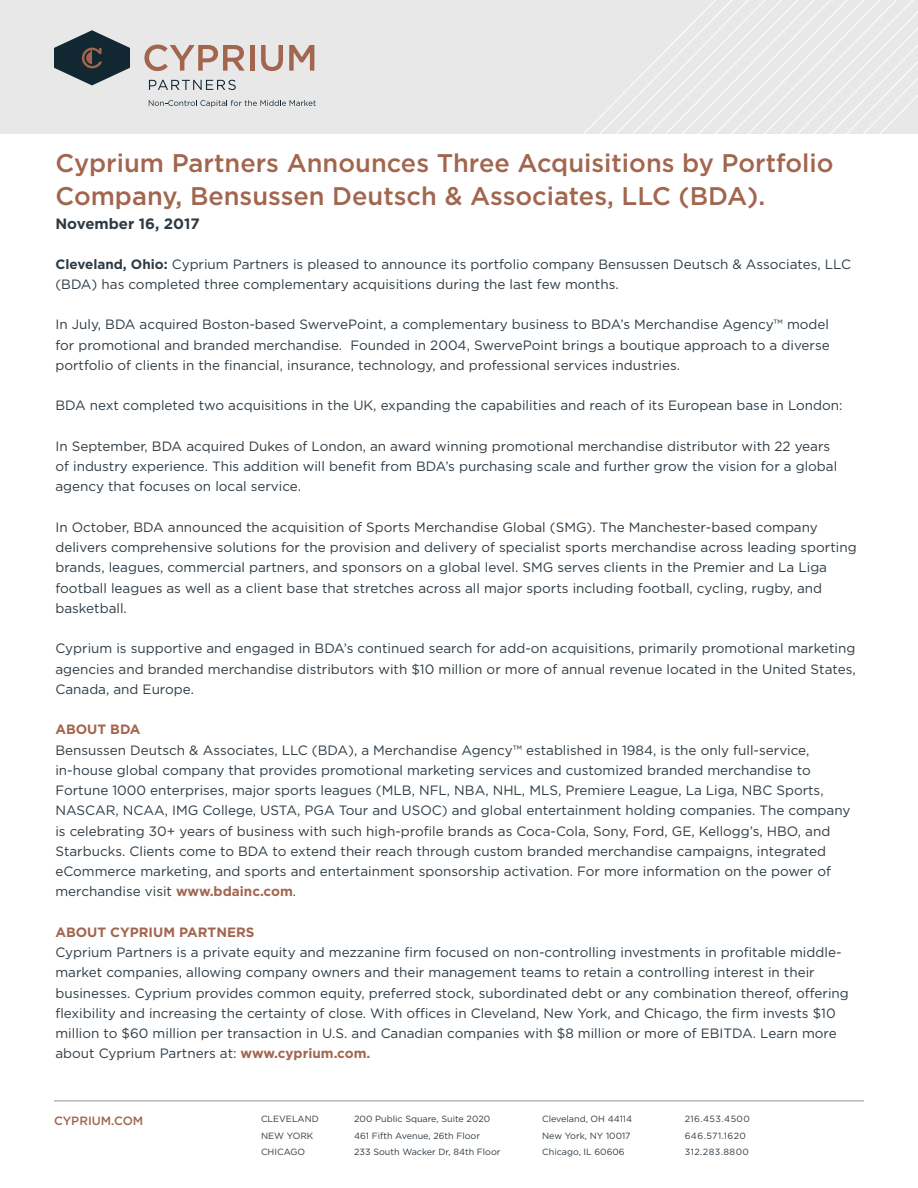
<style>
.page{position:relative;width:918px;height:1188px;background:#fff}
.page>*{position:absolute;margin:0;border:0;box-sizing:border-box;transform-origin:0 0}
.t1{font:500 25.5px/33px "Gotham";color:#a2664f}
.t2{font:700 15px "Gotham";color:#2e3b44}
.t3{font:13.5px/20.2px "Gotham";color:#2e3b44}
.t4{font:700 13.5px "Gotham";color:#a2664f}
.t5{font:500 12px "Gotham";color:#a2664f}
.t6{font:9px/16.5px "Gotham";color:#2e3b44}
.t7{font:9px/16.5px "Gotham";letter-spacing:.05em;color:#2e3b44}
.s1{font-weight:700}
.s2{font-weight:700;color:#a2664f}
</style>
<div class="page">
<hr style="left:54px;top:1101px;width:810px;height:1px;background:#929498">
<div style="left:0;top:0;width:918px;height:134px;background:#e8e8e9"></div>
<svg style="left:583px;top:0;width:335px;height:134px"></svg>
<svg style="left:149px;top:80px;width:87px;height:10px"></svg>
<svg style="left:144px;top:45px;width:101px;height:26px"></svg>
<div style="left:250px;top:45px;width:5px;height:26px;background:#a2664f"></div>
<svg style="left:261px;top:45px;width:22px;height:26px"></svg>
<svg style="left:289px;top:45px;width:25px;height:26px"></svg>
<svg style="left:54px;top:30px;width:76px;height:55px"></svg>
<svg style="left:149px;top:100px;width:167px;height:7px"></svg>
<h1 class="t1" style="left:55px;top:146px;width:780px">Cyprium Partners Announces Three Acquisitions by Portfolio<br>Company, Bensussen Deutsch &amp; Associates, LLC (BDA).</h1>
<p class="t2" style="left:55px;top:214px;width:146px">November 16, 2017</p>
<p class="t3" style="left:55px;top:254px;width:797px"><span class="s1">Cleveland, Ohio:</span> Cyprium Partners is pleased to announce its portfolio company Bensussen Deutsch &amp; Associates, LLC (BDA) has completed three complementary acquisitions during the last few months.</p>
<p class="t3" style="left:55px;top:315px;width:776px;text-align:justify">In July, BDA acquired Boston-based SwervePoint, a complementary business to BDA’s Merchandise Agency™ model for promotional and branded merchandise. Founded in 2004, SwervePoint brings a boutique approach to a diverse portfolio of clients in the financial, insurance, technology, and professional services industries.</p>
<p class="t3" style="left:55px;top:396px;width:789px">BDA next completed two acquisitions in the UK, expanding the capabilities and reach of its European base in London:</p>
<p class="t3" style="left:55px;top:436px;width:783px">In September, BDA acquired Dukes of London, an award winning promotional merchandise distributor with 22 years of industry experience. This addition will benefit from BDA’s purchasing scale and further grow the vision for a global agency that focuses on local service.</p>
<p class="t3" style="left:55px;top:517px;width:803px">In October, BDA announced the acquisition of Sports Merchandise Global (SMG). The Manchester-based company delivers comprehensive solutions for the provision and delivery of specialist sports merchandise across leading sporting brands, leagues, commercial partners, and sponsors on a global level. SMG serves clients in the Premier and La Liga football leagues as well as a client base that stretches across all major sports including football, cycling, rugby, and basketball.</p>
<p class="t3" style="left:55px;top:639px;width:802px;text-align:justify">Cyprium is supportive and engaged in BDA’s continued search for add-on acquisitions, primarily promotional marketing agencies and branded merchandise distributors with $10 million or more of annual revenue located in the United States, Canada, and Europe.</p>
<p class="t4" style="left:55px;top:721px;width:87px">ABOUT BDA</p>
<p class="t3" style="left:55px;top:740px;width:797px">Bensussen Deutsch &amp; Associates, LLC (BDA), a Merchandise Agency™ established in 1984, is the only full-service, in-house global company that provides promotional marketing services and customized branded merchandise to Fortune 1000 enterprises, major sports leagues (MLB, NFL, NBA, NHL, MLS, Premiere League, La Liga, NBC Sports, NASCAR, NCAA, IMG College, USTA, PGA Tour and USOC) and global entertainment holding companies. The company is celebrating 30+ years of business with such high-profile brands as Coca-Cola, Sony, Ford, GE, Kellogg’s, HBO, and Starbucks. Clients come to BDA to extend their reach through custom branded merchandise campaigns, integrated eCommerce marketing, and sports and entertainment sponsorship activation. For more information on the power of merchandise visit <span class="s2">www.bdainc.com</span>.</p>
<p class="t4" style="left:55px;top:923px;width:201px">ABOUT CYPRIUM PARTNERS</p>
<p class="t3" style="left:55px;top:942px;width:795px">Cyprium Partners is a private equity and mezzanine firm focused on non-controlling investments in profitable middle&shy;market companies, allowing company owners and their management teams to retain a controlling interest in their businesses. Cyprium provides common equity, preferred stock, subordinated debt or any combination thereof, offering flexibility and increasing the certainty of close. With offices in Cleveland, New York, and Chicago, the firm invests $10 million to $60 million per transaction in U.S. and Canadian companies with $8 million or more of EBITDA. Learn more about Cyprium Partners at: <span class="s2">www.cyprium.com.</span></p>
<p class="t5" style="left:54px;top:1113px;width:91px">CYPRIUM.COM</p>
<p class="t6" style="left:261px;top:1111px;width:59px">CLEVELAND<br>NEW YORK<br>CHICAGO</p>
<p class="t6" style="left:354px;top:1111px;width:148px">200 Public Square, Suite 2020<br>461 Fifth Avenue, 26th Floor<br>233 South Wacker Dr, 84th Floor</p>
<p class="t6" style="left:542px;top:1111px;width:92px">Cleveland, OH 44114<br>New York, NY 10017<br>Chicago, IL 60606</p>
<p class="t7" style="left:685px;top:1111px;width:67px">216.453.4500<br>646.571.1620<br>312.283.8800</p>
</div>
